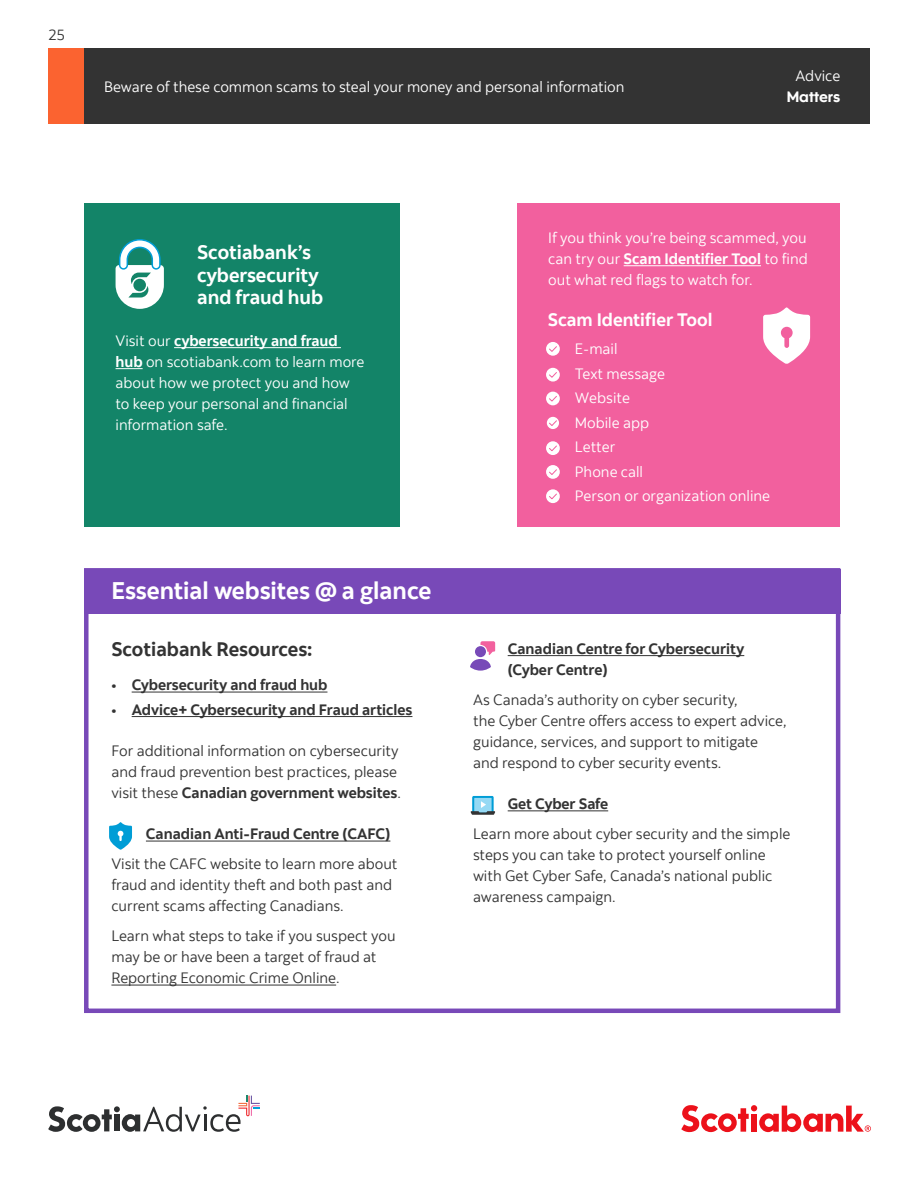
<style>
.page{position:relative;width:918px;height:1188px;background:#fff}
.page>*{position:absolute;margin:0;border:0;box-sizing:border-box;transform-origin:0 0}
.Subhead_-_14_pt{font:700 24px "Scotia";color:#fff}
.Subhead_-_12_pt{font:700 19.5px/22.5px "Scotia";color:#fff}
.Subhead_-_12_pt-2{font:700 19.5px "Scotia";color:#333}
.Subhead_-_12_pt-3{font:700 18px "Scotia";color:#fff}
.Body_copy{font:15px/21px "Scotia";color:#333}
.Body_copy-2{font:15px/21px "Scotia";color:#fff}
.Body_copy-3{font:700 15px/21px "Scotia";color:#333}
.t1{font:15px "Scotia Headline";color:#fff}
.s1{font-weight:700}
</style>
<div class="page">
<div style="left:49px;top:49px;width:820px;height:75px;background:#333"></div>
<svg style="left:681px;top:1105px;width:190px;height:27px"></svg>
<svg style="left:48px;top:1096px;width:212px;height:36px"></svg>
<div style="left:84px;top:203px;width:316px;height:324px;background:#138468"></div>
<div style="left:49px;top:49px;width:35px;height:75px;background:#fb6330"></div>
<div style="left:518px;top:203px;width:322px;height:324px;background:#f2609e"></div>
<hr style="left:174px;top:347px;width:167px;height:1px;background:#fff">
<svg style="left:116px;top:368px;width:27px;height:1px"></svg>
<div style="left:546px;top:342px;width:14px;height:14px;background:#fff;border-radius:50%"></div>
<svg style="left:549px;top:346px;width:8px;height:6px"></svg>
<div style="left:546px;top:368px;width:14px;height:14px;background:#fff;border-radius:50%"></div>
<svg style="left:549px;top:372px;width:8px;height:6px"></svg>
<div style="left:546px;top:392px;width:14px;height:13px;background:#fff;border-radius:50%"></div>
<svg style="left:549px;top:396px;width:8px;height:6px"></svg>
<svg style="left:546px;top:416px;width:14px;height:14px"></svg>
<div style="left:545px;top:415px;width:16px;height:16px;border:2px solid #f2609e;border-radius:50%"></div>
<svg style="left:548px;top:420px;width:10px;height:7px"></svg>
<div style="left:546px;top:441px;width:14px;height:14px;background:#fff;border-radius:50%"></div>
<svg style="left:549px;top:445px;width:8px;height:6px"></svg>
<div style="left:546px;top:465px;width:14px;height:14px;background:#fff;border-radius:50%"></div>
<svg style="left:549px;top:469px;width:8px;height:6px"></svg>
<div style="left:546px;top:489px;width:14px;height:14px;background:#fff;border-radius:50%"></div>
<svg style="left:549px;top:493px;width:8px;height:7px"></svg>
<div style="left:84px;top:568px;width:756px;height:445px;border:4px solid #7849b8"></div>
<div style="left:84px;top:569px;width:756px;height:45px;background:#7849b8"></div>
<hr style="left:132px;top:692px;width:195px;height:1px;background:#333">
<hr style="left:132px;top:716px;width:280px;height:1px;background:#333">
<hr style="left:146px;top:841px;width:244px;height:1px;background:#333">
<hr style="left:111px;top:985px;width:225px;height:1px;background:#333">
<hr style="left:508px;top:655px;width:236px;height:1px;background:#333">
<hr style="left:508px;top:810px;width:100px;height:1px;background:#333">
<div style="left:472px;top:796px;width:22px;height:17px;background:#0ba1d8;border-radius:2px"></div>
<div style="left:474px;top:798px;width:18px;height:15px;background:#95d9f4"></div>
<svg style="left:470px;top:801px;width:25px;height:14px"></svg>
<svg style="left:470px;top:641px;width:25px;height:30px"></svg>
<svg style="left:109px;top:822px;width:23px;height:28px"></svg>
<svg style="left:763px;top:307px;width:47px;height:57px"></svg>
<svg style="left:116px;top:239px;width:48px;height:70px"></svg>
<hr style="left:624px;top:265px;width:137px;height:1px;background:#fff">
<p class="Body_copy" style="left:49px;top:24px;width:18px">25</p>
<p class="Body_copy-2" style="left:104px;top:76px;width:522px">Beware of these common scams to steal your money and personal information</p>
<p class="Body_copy-2" style="left:796px;top:65px;width:46px">Advice</p>
<p class="t1" style="left:787px;top:88px;width:55px">Matters</p>
<p class="Subhead_-_12_pt" style="left:197px;top:241px;width:128px">Scotiabank’s cybersecurity and fraud hub</p>
<p class="Body_copy-2" style="left:116px;top:330px;width:250px">Visit our <span class="s1">cybersecurity and fraud hub</span> on scotiabank.com to learn more about how we protect you and how to keep your personal and financial information safe.</p>
<p class="Subhead_-_14_pt" style="left:111px;top:576px;width:321px">Essential websites @ a glance</p>
<p class="Subhead_-_12_pt-2" style="left:111px;top:636px;width:202px">Scotiabank Resources:</p>
<p class="Body_copy-3" style="left:111px;top:674px;width:218px">• Cybersecurity and fraud hub</p>
<p class="Body_copy-3" style="left:111px;top:699px;width:303px">• Advice+ Cybersecurity and Fraud articles</p>
<p class="Body_copy" style="left:111px;top:740px;width:291px">For additional information on cybersecurity and fraud prevention best practices, please visit these <span class="s1">Canadian government websites</span>.</p>
<p class="Body_copy-3" style="left:146px;top:823px;width:246px">Canadian Anti-Fraud Centre (CAFC)</p>
<p class="Body_copy" style="left:111px;top:853px;width:288px">Visit the CAFC website to learn more about fraud and identity theft and both past and current scams affecting Canadians.</p>
<p class="Body_copy" style="left:111px;top:925px;width:286px">Learn what steps to take if you suspect you may be or have been a target of fraud at<br>Reporting Economic Crime Online.</p>
<p class="Body_copy-2" style="left:548px;top:227px;width:261px;text-align:justify">If you think you’re being scammed, you can try our <span class="s1">Scam Identifier Tool</span> to find out what red flags to watch for.</p>
<p class="Subhead_-_12_pt-3" style="left:548px;top:308px;width:166px">Scam Identifier Tool</p>
<p class="Body_copy-2" style="left:554px;top:338px;width:65px">• E-mail</p>
<p class="Body_copy-2" style="left:554px;top:363px;width:112px">• Text message</p>
<p class="Body_copy-2" style="left:554px;top:387px;width:77px">• Website</p>
<p class="Body_copy-2" style="left:554px;top:412px;width:96px">• Mobile app</p>
<p class="Body_copy-2" style="left:554px;top:436px;width:62px">• Letter</p>
<p class="Body_copy-2" style="left:554px;top:461px;width:90px">• Phone call</p>
<p class="Body_copy-2" style="left:554px;top:485px;width:217px">• Person or organization online</p>
<p class="Body_copy-3" style="left:508px;top:638px;width:238px">Canadian Centre for Cybersecurity (Cyber Centre)</p>
<p class="Body_copy" style="left:473px;top:689px;width:315px">As Canada’s authority on cyber security,<br>the Cyber Centre offers access to expert advice, guidance, services, and support to mitigate and respond to cyber security events.</p>
<p class="Body_copy-3" style="left:508px;top:793px;width:102px">Get Cyber Safe</p>
<p class="Body_copy" style="left:473px;top:823px;width:319px">Learn more about cyber security and the simple steps you can take to protect yourself online with Get Cyber Safe, Canada’s national public awareness campaign.</p>
</div>
